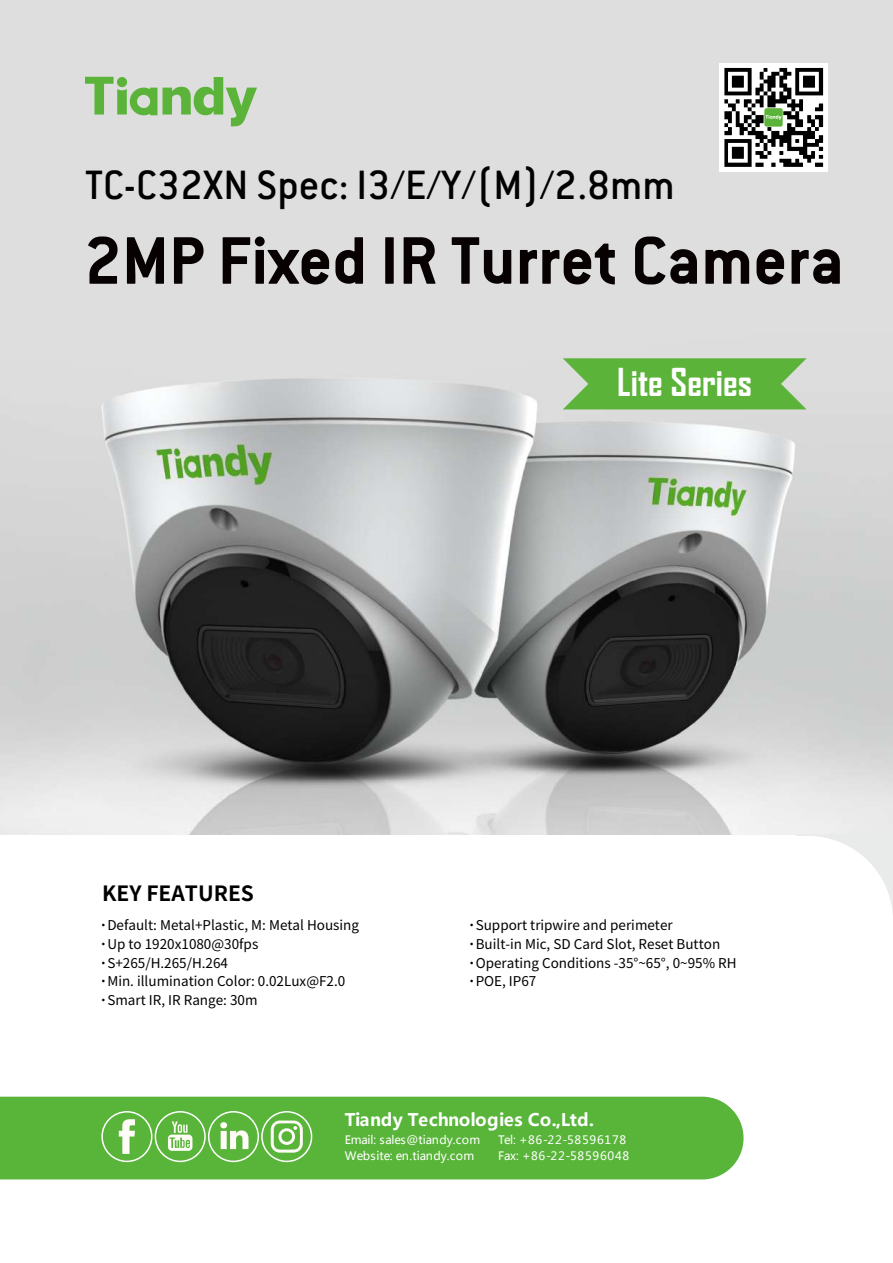
<style>
.page{position:relative;width:893px;height:1263px;background:#fff}
.page>*{position:absolute;margin:0;border:0;box-sizing:border-box;transform-origin:0 0}
.t1{font:700 73.8px "Conduit ITC Std";color:#070102}
.t2{font:500 45px "Conduit ITC";color:#010101}
.t3{font:700 36.9px "Agency FB";color:#fff}
.t4{font:700 21px "Source Han Sans CN";color:#000}
.t5{font:700 17.25px "Microsoft Ya Hei";letter-spacing:.005em;color:#fff}
.t6{font:13.5px/18.6px "Source Han Sans CN";color:#000}
.t7{font:11.55px/15.8px "Microsoft Ya Hei";letter-spacing:.015em;color:#fff}
.t8{font:11.55px/16px "Microsoft Ya Hei";letter-spacing:.065em;color:#fff}
.s1{font-weight:700}
</style>
<div class="page">
<img style="left:0;top:0;width:893px;height:835px">
<svg style="left:796px;top:834px;width:97px;height:79px"></svg>
<div style="left:0;top:1097px;width:743px;height:82px;background:#58b539"></div>
<div style="left:101px;top:1111px;width:51px;height:51px;border:2px solid #fff;border-radius:50%"></div>
<svg style="left:119px;top:1119px;width:16px;height:35px"></svg>
<div style="left:155px;top:1111px;width:51px;height:51px;border:2px solid #fff;border-radius:50%"></div>
<svg style="left:168px;top:1121px;width:24px;height:30px"></svg>
<div style="left:208px;top:1111px;width:51px;height:51px;border:2px solid #fff;border-radius:50%"></div>
<svg style="left:220px;top:1122px;width:28px;height:27px"></svg>
<div style="left:261px;top:1111px;width:51px;height:51px;border:2px solid #fff;border-radius:50%"></div>
<svg style="left:271px;top:1120px;width:32px;height:33px"></svg>
<svg style="left:85px;top:77px;width:172px;height:49px;background:#abcd9e"></svg>
<svg style="left:563px;top:358px;width:243px;height:51px;background:#69b84a"></svg>
<div style="left:719px;top:63px;width:109px;height:109px;background:#fff"></div>
<svg style="left:724px;top:68px;width:99px;height:99px"></svg>
<h2 class="t2" style="left:85px;top:158px;width:591px">TC-C32XN Spec: I3/E/Y/(M)/2.8mm</h2>
<h1 class="t1" style="left:85px;top:216px;width:761px">2MP Fixed IR Turret Camera</h1>
<h3 class="t3" style="left:617px;top:360px;width:136px">Lite Series</h3>
<h3 class="t4" style="left:102px;top:882px;width:153px">KEY FEATURES</h3>
<p class="t6" style="left:99px;top:916px;width:261px"><span class="s1">·</span>Default: Metal+Plastic, M: Metal Housing <span class="s1">·</span>Up to 1920x1080@30fps <span class="s1">·</span>S+265/H.265/H.264<br><span class="s1">·</span>Min. illumination Color: 0.02Lux@F2.0 <span class="s1">·</span>Smart IR, IR Range: 30m</p>
<p class="t6" style="left:468px;top:916px;width:270px"><span class="s1">·</span>Support tripwire and perimeter<br><span class="s1">·</span>Built-in Mic, SD Card Slot, Reset Button <span class="s1">·</span>Operating Conditions -35°~65°, 0~95% RH <span class="s1">·</span>POE, IP67</p>
<p class="t5" style="left:345px;top:1108px;width:251px">Tiandy Technologies Co.,Ltd.</p>
<p class="t7" style="left:345px;top:1131px;width:137px">Email: sales@tiandy.com<br>Website: en.tiandy.com</p>
<p class="t8" style="left:498px;top:1131px;width:133px">Tel: +86-22-58596178<br>Fax: +86-22-58596048</p>
</div>
